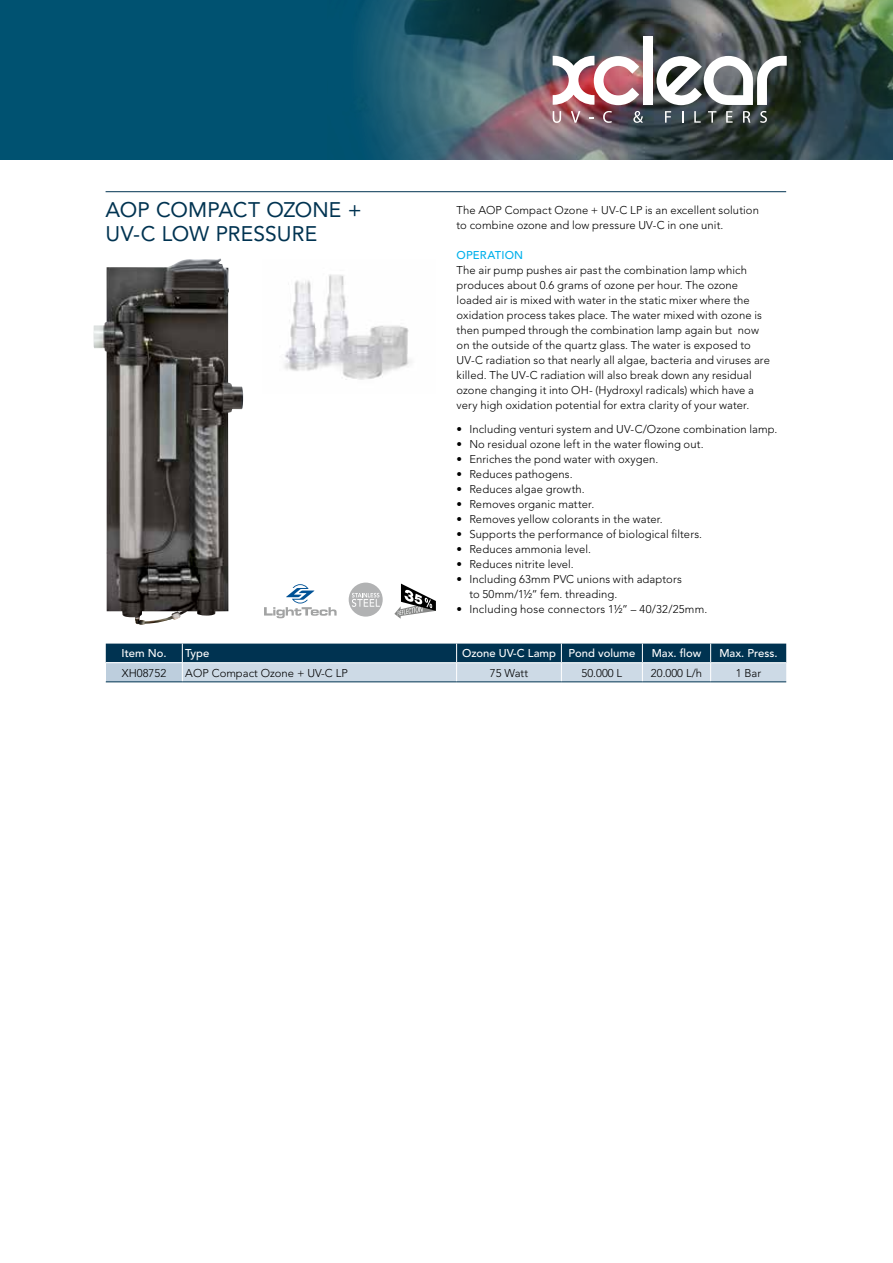
<style>
.page{position:relative;width:893px;height:1263px;background:#fff}
.page>*{position:absolute;margin:0;border:0;box-sizing:border-box;transform-origin:0 0}
.t1{font:21px/24px "Avenir LT Std";color:#003351}
.t2{font:300 11.25px/15px "Avenir LT Std";letter-spacing:.01em;color:#000}
.t3{font:500 11.25px "Avenir LT Std";color:#fff}
.t4{font:500 11.25px "Avenir LT Std";letter-spacing:.015em;color:#00b0eb}
</style>
<div class="page">
<div style="left:0;top:0;width:893px;height:159px;background:#005271"></div>
<img style="left:361px;top:0;width:532px;height:159px">
<img style="left:284px;top:274px;width:127px;height:106px">
<svg style="left:394px;top:584px;width:42px;height:35px"></svg>
<div style="left:349px;top:583px;width:34px;height:34px;background:#b1b2b3;border-radius:50%"></div>
<svg style="left:352px;top:593px;width:28px;height:14px"></svg>
<svg style="left:264px;top:584px;width:73px;height:34px"></svg>
<hr style="left:106px;top:191px;width:680px;height:1px;background:#003351">
<img style="left:93px;top:258px;width:150px;height:367px">
<svg style="left:106px;top:644px;width:680px;height:37px;background:#6a899e"></svg>
<hr style="left:106px;top:681px;width:76px;height:1px;background:#003351">
<hr style="left:182px;top:681px;width:275px;height:1px;background:#003351">
<hr style="left:457px;top:681px;width:104px;height:1px;background:#003351">
<hr style="left:561px;top:681px;width:81px;height:1px;background:#003351">
<hr style="left:642px;top:681px;width:69px;height:1px;background:#003351">
<hr style="left:711px;top:681px;width:75px;height:1px;background:#003351">
<svg style="left:553px;top:111px;width:8px;height:12px"></svg>
<svg style="left:571px;top:111px;width:9px;height:12px"></svg>
<svg style="left:603px;top:111px;width:9px;height:12px"></svg>
<svg style="left:633px;top:111px;width:10px;height:12px"></svg>
<svg style="left:665px;top:111px;width:6px;height:12px"></svg>
<svg style="left:682px;top:111px;width:1px;height:12px"></svg>
<svg style="left:694px;top:111px;width:7px;height:12px"></svg>
<svg style="left:708px;top:111px;width:8px;height:12px"></svg>
<svg style="left:726px;top:111px;width:7px;height:12px"></svg>
<svg style="left:743px;top:111px;width:7px;height:12px"></svg>
<svg style="left:760px;top:111px;width:7px;height:12px"></svg>
<div style="left:643px;top:36px;width:10px;height:69px;background:#fff"></div>
<svg style="left:656px;top:56px;width:131px;height:49px;background:#9fa2a2"></svg>
<img style="left:553px;top:56px;width:86px;height:49px">
<h1 class="t1" style="left:106px;top:198px;width:258px">AOP COMPACT OZONE +<br>UV-C LOW PRESSURE</h1>
<p class="t2" style="left:457px;top:203px;width:304px">The AOP Compact Ozone + UV-C LP is an excellent solution to combine ozone and low pressure UV-C in one unit.</p>
<p class="t4" style="left:457px;top:249px;width:68px">OPERATION</p>
<p class="t2" style="left:457px;top:263px;width:315px">The air pump pushes air past the combination lamp which produces about 0.6 grams of ozone per hour. The ozone loaded air is mixed with water in the static mixer where the oxidation process takes place. The water mixed with ozone is then pumped through the combination lamp again but now on the outside of the quartz glass. The water is exposed to UV-C radiation so that nearly all algae, bacteria and viruses are killed. The UV-C radiation will also break down any residual ozone changing it into OH- (Hydroxyl radicals) which have a very high oxidation potential for extra clarity of your water.</p>
<p class="t2" style="left:457px;top:421px;width:322px">• Including venturi system and UV-C/Ozone combination lamp.</p>
<p class="t2" style="left:457px;top:436px;width:248px">• No residual ozone left in the water flowing out.</p>
<p class="t2" style="left:457px;top:451px;width:203px">• Enriches the pond water with oxygen.</p>
<p class="t2" style="left:457px;top:466px;width:118px">• Reduces pathogens.</p>
<p class="t2" style="left:457px;top:481px;width:130px">• Reduces algae growth.</p>
<p class="t2" style="left:457px;top:496px;width:139px">• Removes organic matter.</p>
<p class="t2" style="left:457px;top:511px;width:208px">• Removes yellow colorants in the water.</p>
<p class="t2" style="left:457px;top:526px;width:247px">• Supports the performance of biological filters.</p>
<p class="t2" style="left:457px;top:541px;width:136px">• Reduces ammonia level.</p>
<p class="t2" style="left:457px;top:556px;width:119px">• Reduces nitrite level.</p>
<p class="t2" style="left:469px;top:571px;width:214px;text-indent:-13px">• Including 63mm PVC unions with adaptors to 50mm/1½” fem. threading.</p>
<p class="t2" style="left:457px;top:601px;width:252px">• Including hose connectors 1½” – 40/32/25mm.</p>
<p class="t3" style="left:122px;top:647px;width:47px">Item No.</p>
<p class="t3" style="left:185px;top:647px;width:25px">Type</p>
<p class="t3" style="left:462px;top:647px;width:175px">Ozone UV-C Lamp Pond volume</p>
<p class="t3" style="left:652px;top:647px;width:51px">Max. flow</p>
<p class="t3" style="left:719px;top:647px;width:60px">Max. Press.</p>
<p class="t2" style="left:122px;top:665px;width:46px">XH08752</p>
<p class="t2" style="left:185px;top:665px;width:164px">AOP Compact Ozone + UV-C LP</p>
<p class="t2" style="left:490px;top:665px;width:40px">75 Watt</p>
<p class="t2" style="left:581px;top:665px;width:42px">50.000 L</p>
<p class="t2" style="left:651px;top:665px;width:53px">20.000 L/h</p>
<p class="t2" style="left:736px;top:665px;width:27px">1 Bar</p>
</div>
